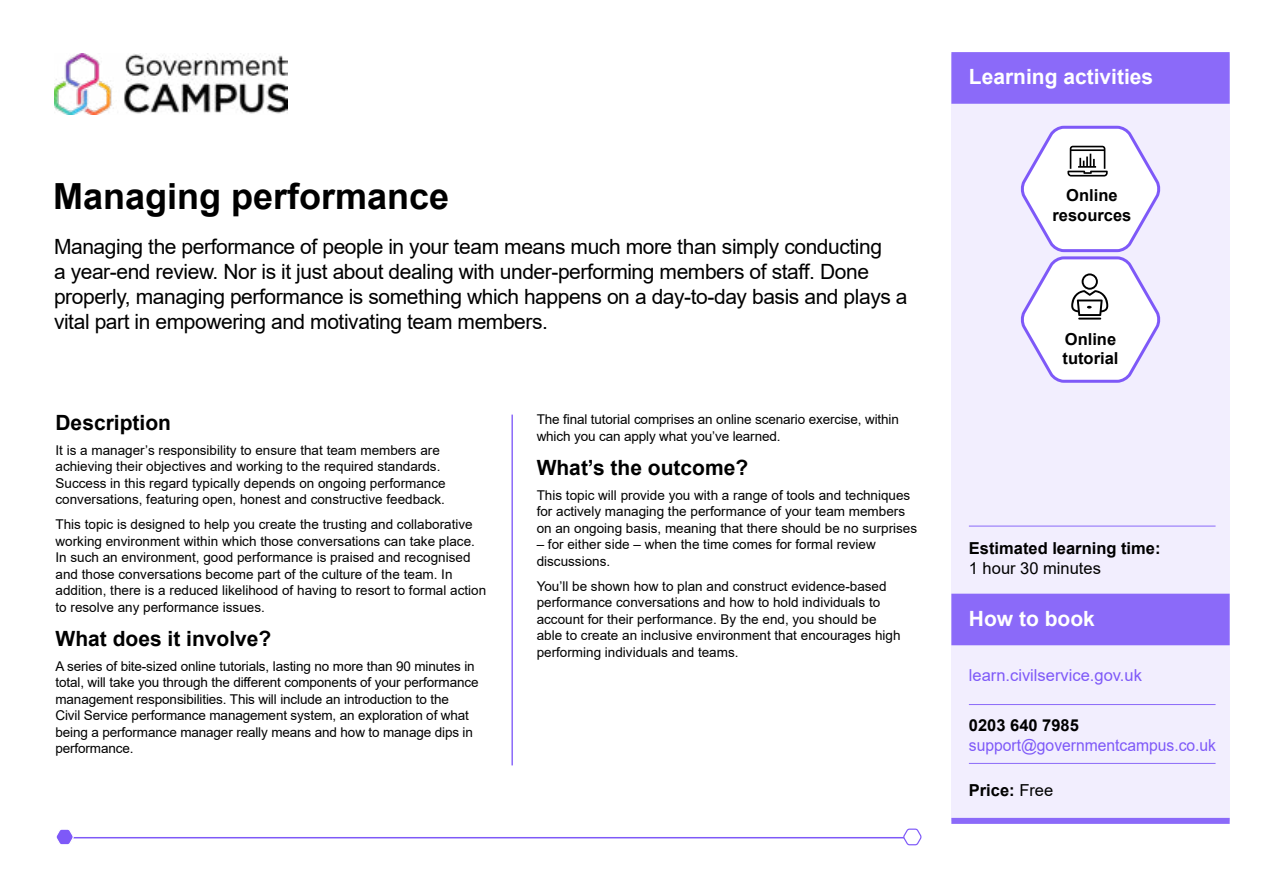
<style>
.page{position:relative;width:1263px;height:893px;background:#fff}
.page>*{position:absolute;margin:0;border:0;box-sizing:border-box;transform-origin:0 0}
.t1{font:700 36px "Arial";color:#000}
.t2{font:21px/25.2px "Arial";letter-spacing:-.02em;color:#000}
.t3{font:700 21px "Arial";color:#000}
.t4{font:700 21px "Arial";color:#fff}
.t5{font:700 16.5px/19.8px "Arial";color:#000;text-align:center}
.t6{font:16.5px "Arial";color:#7e59f8;scale:.95 1}
.t7{font:16.5px "Arial";color:#7e59f8}
.t8{font:16.5px "Arial";color:#000}
.t9{font:13.5px/16.5px "Arial";color:#000}
.s1{font-weight:400}
</style>
<div class="page">
<img style="left:54px;top:54px;width:234px;height:61px">
<div style="left:951px;top:54px;width:279px;height:767px;background:#f2eefe"></div>
<div style="left:951px;top:594px;width:279px;height:51px;background:#8b6af9"></div>
<hr style="left:969px;top:526px;width:246px;height:1px;background:#8b6af9">
<hr style="left:969px;top:704px;width:246px;height:1px;background:#8b6af9">
<div style="left:951px;top:818px;width:279px;height:6px;background:#8b6af9"></div>
<hr style="left:969px;top:763px;width:246px;height:1px;background:#8b6af9">
<div style="left:951px;top:52px;width:279px;height:52px;background:#8b6af9;border:2px solid #8b6af9"></div>
<hr style="left:511px;top:415px;width:2px;height:350px;background:#8b6af9">
<svg style="left:1020px;top:125px;width:141px;height:258px"></svg>
<hr style="left:1078px;top:318px;width:23px;height:2px;background:#000">
<hr style="left:67px;top:837px;width:847px;height:1px;background:#7e59f8">
<svg style="left:902px;top:828px;width:20px;height:18px"></svg>
<svg style="left:56px;top:829px;width:19px;height:16px"></svg>
<h1 class="t1" style="left:53px;top:171px;width:398px">Managing performance</h1>
<p class="t2" style="left:54px;top:234px;width:855px">Managing the performance of people in your team means much more than simply conducting<br>a year-end review. Nor is it just about dealing with under-performing members of staff. Done properly, managing performance is something which happens on a day-to-day basis and plays a vital part in empowering and motivating team members.</p>
<h2 class="t3" style="left:55px;top:408px;width:117px">Description</h2>
<p class="t9" style="left:537px;top:411px;width:364px">The final tutorial comprises an online scenario exercise, within which you can apply what you’ve learned.</p>
<p class="t9" style="left:55px;top:442px;width:386px">It is a manager’s responsibility to ensure that team members are achieving their objectives and working to the required standards.</p>
<h2 class="t3" style="left:537px;top:452px;width:213px">What’s the outcome?</h2>
<p class="t9" style="left:56px;top:475px;width:392px">Success in this regard typically depends on ongoing performance</p>
<p class="t9" style="left:537px;top:487px;width:375px">This topic will provide you with a range of tools and techniques</p>
<p class="t9" style="left:56px;top:491px;width:391px">conversations, featuring open, honest and constructive feedback.</p>
<p class="t9" style="left:537px;top:503px;width:370px">for actively managing the performance of your team members</p>
<p class="t9" style="left:56px;top:516px;width:419px">This topic is designed to help you create the trusting and collaborative</p>
<p class="t9" style="left:537px;top:520px;width:382px">on an ongoing basis, meaning that there should be no surprises</p>
<p class="t9" style="left:56px;top:533px;width:421px">working environment within which those conversations can take place.</p>
<p class="t9" style="left:537px;top:536px;width:341px">– for either side – when the time comes for formal review</p>
<p class="t9" style="left:56px;top:549px;width:416px">In such an environment, good performance is praised and recognised</p>
<p class="t9" style="left:537px;top:553px;width:75px">discussions.</p>
<p class="t9" style="left:56px;top:566px;width:398px">and those conversations become part of the culture of the team. In</p>
<p class="t9" style="left:537px;top:578px;width:351px">You’ll be shown how to plan and construct evidence-based</p>
<p class="t9" style="left:56px;top:582px;width:432px">addition, there is a reduced likelihood of having to resort to formal action</p>
<p class="t9" style="left:537px;top:594px;width:345px">performance conversations and how to hold individuals to</p>
<p class="t9" style="left:56px;top:599px;width:211px">to resolve any performance issues.</p>
<p class="t9" style="left:537px;top:611px;width:341px">account for their performance. By the end, you should be</p>
<h2 class="t3" style="left:56px;top:623px;width:217px">What does it involve?</h2>
<p class="t9" style="left:537px;top:627px;width:365px">able to create an inclusive environment that encourages high performing individuals and teams.</p>
<p class="t9" style="left:55px;top:657px;width:425px">A series of bite-sized online tutorials, lasting no more than 90 minutes in total, will take you through the different components of your performance management responsibilities. This will include an introduction to the<br>Civil Service performance management system, an exploration of what being a performance manager really means and how to manage dips in performance.</p>
<h2 class="t4" style="left:969px;top:62px;width:186px">Learning activities</h2>
<p class="t5" style="left:1052px;top:185px;width:80px">Online resources</p>
<p class="t5" style="left:1062px;top:329px;width:57px;text-align:left">Online tutorial</p>
<p class="t5" style="left:969px;top:538px;width:193px">Estimated learning time:</p>
<p class="t8" style="left:969px;top:556px;width:134px">1 hour 30 minutes</p>
<h2 class="t4" style="left:969px;top:604px;width:127px">How to book</h2>
<p class="t7" style="left:969px;top:664px;width:175px">learn.civilservice.gov.uk</p>
<p class="t5" style="left:969px;top:716px;width:112px">0203 640 7985</p>
<p class="t6" style="left:969px;top:734px;width:262px">support@governmentcampus.co.uk</p>
<p class="t5" style="left:969px;top:780px;width:86px">Price: <span class="s1">Free</span></p>
</div>
